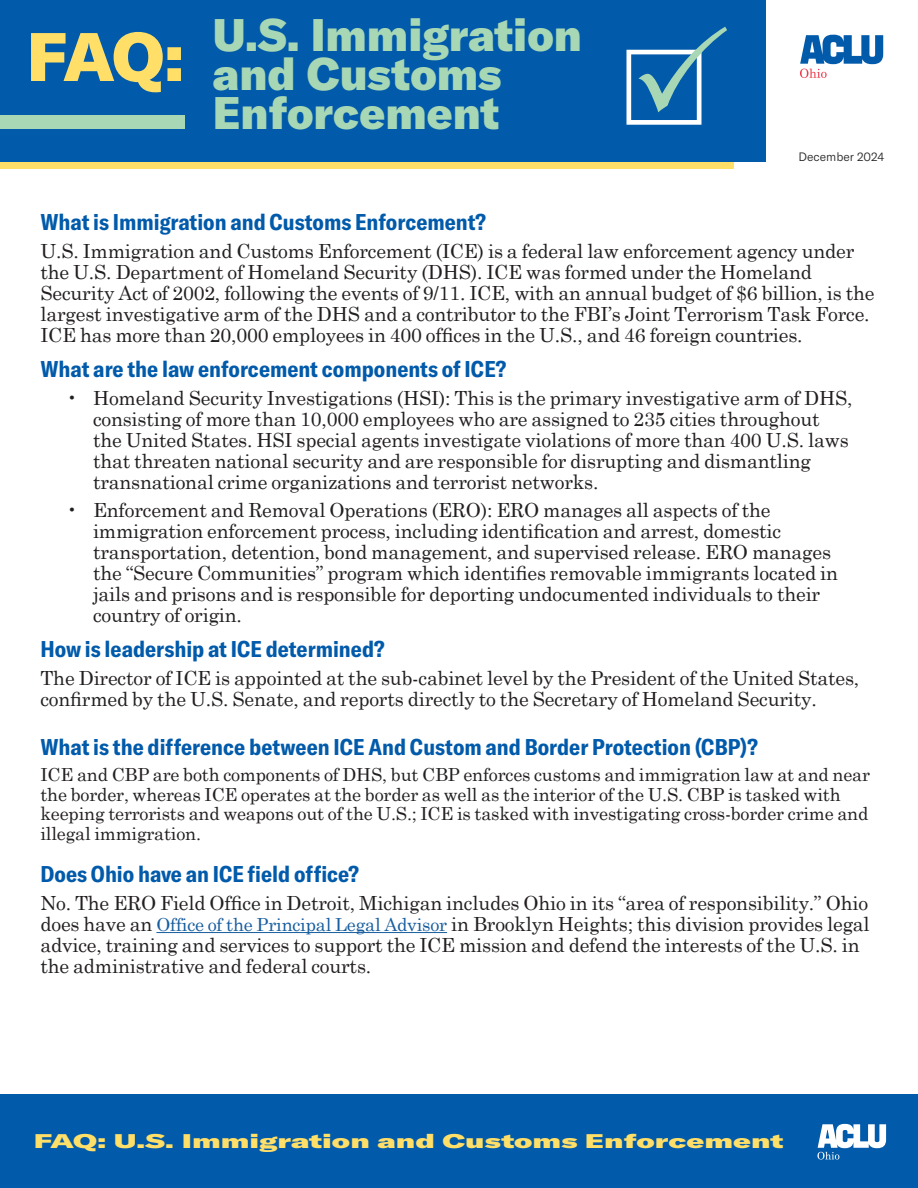
<style>
.page{position:relative;width:918px;height:1188px;background:#fff}
.page>*{position:absolute;margin:0;border:0;box-sizing:border-box;transform-origin:0 0}
.t1{font:900 67.5px "GT America";color:#ffdf68}
.t2{font:900 45px/39px "GT America";color:#a7d7b5}
.Blue_Questions{font:700 condensed 22.5px "GT America";color:#015aaa}
.Body_Text{font:700 condensed 22.5px "GT America";color:#015aaa}
.Body_Text-2{font:19.5px/21px "Century Schoolbook";letter-spacing:-.01em;color:#231f20}
.t3{font:900 19.5px "GT America";color:#ffdf68;scale:1.6 1}
.Body_Text-3{font:18px/19.5px "Century Schoolbook";letter-spacing:-.01em;color:#231f20}
.t4{font:300 12px "GT America";color:#231f20}
.s1{font-size:18px;color:#175d9e}
</style>
<div class="page">
<div style="left:0;top:0;width:766px;height:162px;background:#015aaa"></div>
<svg style="left:800px;top:35px;width:83px;height:43px"></svg>
<hr style="left:156px;top:932px;width:291px;height:1px;background:#175d9e">
<div style="left:0;top:115px;width:184px;height:13px;background:#a7d7b5"></div>
<div style="left:0;top:162px;width:733px;height:7px;background:#ffdf68"></div>
<div style="left:0;top:1095px;width:918px;height:93px;background:#015aaa"></div>
<svg style="left:817px;top:1124px;width:69px;height:36px"></svg>
<p class="t1" style="left:27px;top:13px;width:159px">FAQ:</p>
<p class="t2" style="left:213px;top:14px;width:371px">U.S. Immigration and Customs<br>Enforcement</p>
<p class="t4" style="left:799px;top:150px;width:87px">December 2024</p>
<p class="Blue_Questions" style="left:40px;top:208px;width:447px">What is Immigration and Customs Enforcement?</p>
<p class="Body_Text-2" style="left:40px;top:239px;width:836px">U.S. Immigration and Customs Enforcement (ICE) is a federal law enforcement agency under the U.S. Department of Homeland Security (DHS). ICE was formed under the Homeland Security Act of 2002, following the events of 9/11. ICE, with an annual budget of $6 billion, is the largest investigative arm of the DHS and a contributor to the FBI’s Joint Terrorism Task Force.<br>ICE has more than 20,000 employees in 400 offices in the U.S., and 46 foreign countries.</p>
<p class="Blue_Questions" style="left:40px;top:355px;width:467px">What are the law enforcement components of ICE?</p>
<p class="Body_Text-2" style="left:93px;top:386px;width:761px;text-indent:-27px">• Homeland Security Investigations (HSI): This is the primary investigative arm of DHS, consisting of more than 10,000 employees who are assigned to 235 cities throughout the United States. HSI special agents investigate violations of more than 400 U.S. laws that threaten national security and are responsible for disrupting and dismantling transnational crime organizations and terrorist networks.</p>
<p class="Body_Text-2" style="left:93px;top:498px;width:747px;text-indent:-27px">• Enforcement and Removal Operations (ERO): ERO manages all aspects of the immigration enforcement process, including identification and arrest, domestic transportation, detention, bond management, and supervised release. ERO manages the “Secure Communities” program which identifies removable immigrants located in jails and prisons and is responsible for deporting undocumented individuals to their country of origin.</p>
<p class="Blue_Questions" style="left:40px;top:635px;width:346px">How is leadership at ICE determined?</p>
<p class="Body_Text-2" style="left:40px;top:666px;width:820px">The Director of ICE is appointed at the sub-cabinet level by the President of the United States, confirmed by the U.S. Senate, and reports directly to the Secretary of Homeland Security.</p>
<p class="Body_Text" style="left:40px;top:733px;width:719px">What is the difference between ICE And Custom and Border Protection (CBP)?</p>
<p class="Body_Text-3" style="left:40px;top:764px;width:831px">ICE and CBP are both components of DHS, but CBP enforces customs and immigration law at and near the border, whereas ICE operates at the border as well as the interior of the U.S. CBP is tasked with keeping terrorists and weapons out of the U.S.; ICE is tasked with investigating cross-border crime and illegal immigration.</p>
<p class="Body_Text" style="left:40px;top:860px;width:320px">Does Ohio have an ICE field office?</p>
<p class="Body_Text-2" style="left:40px;top:891px;width:831px">No. The ERO Field Office in Detroit, Michigan includes Ohio in its “area of responsibility.” Ohio does have an <span class="s1">Office of the Principal Legal Advisor</span> in Brooklyn Heights; this division provides legal advice, training and services to support the ICE mission and defend the interests of the U.S. in the administrative and federal courts.</p>
<p class="t3" style="left:34px;top:1129px;width:470px">FAQ: U.S. Immigration and Customs Enforcement</p>
</div>
